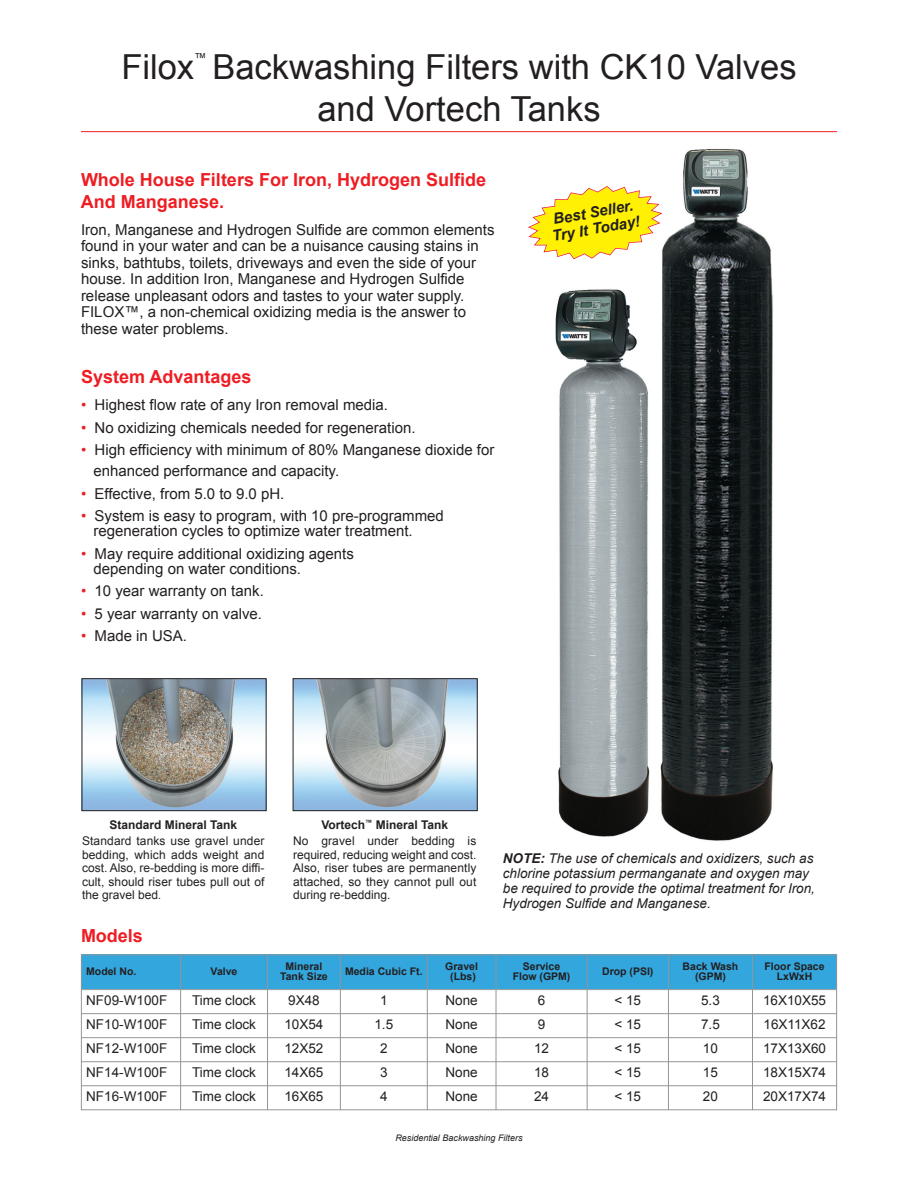
<style>
.page{position:relative;width:918px;height:1188px;background:#fff}
.page>*{position:absolute;margin:0;border:0;box-sizing:border-box;transform-origin:0 0}
.t1{font:34.5px/41.4px "Arial";color:#231f20}
.t2{font:700 18px/21.6px "Arial";color:#ee1d23}
.t3{font:15px/16.5px "Arial";color:#231f20}
.t4{font:italic 700 15px/16.5px "Arial";color:#231f20}
.t5{font:13.5px "Arial";color:#231f20}
.t6{font:italic 13.5px/15px "Arial";color:#231f20}
.t7{font:12.45px "Arial";color:#231f20}
.t8{font:12px/13.5px "Arial";letter-spacing:.01em;color:#231f20;text-align:center}
.t9{font:700 10.5px/10.5px "Arial";color:#231f20;text-align:center}
.t10{font:italic 9px "Arial";color:#231f20}
.s1{color:#ee1d23}
.s2{font-weight:700}
</style>
<div class="page">
<img style="left:555px;top:149px;width:218px;height:692px">
<hr style="left:81px;top:131px;width:756px;height:1px;background:#ee1d23">
<img style="left:295px;top:680px;width:181px;height:129px">
<div style="left:293px;top:678px;width:185px;height:133px;border:1px solid #231f20"></div>
<img style="left:84px;top:680px;width:181px;height:129px">
<div style="left:82px;top:678px;width:185px;height:133px;border:1px solid #231f20"></div>
<svg style="left:528px;top:186px;width:134px;height:73px"></svg>
<div style="left:81px;top:955px;width:100px;height:35px;background:#33a6de"></div>
<div style="left:181px;top:955px;width:87px;height:35px;background:#33a6de"></div>
<div style="left:268px;top:955px;width:72px;height:35px;background:#33a6de"></div>
<div style="left:340px;top:955px;width:87px;height:35px;background:#33a6de"></div>
<div style="left:427px;top:955px;width:69px;height:35px;background:#33a6de"></div>
<div style="left:496px;top:955px;width:91px;height:35px;background:#33a6de"></div>
<div style="left:587px;top:955px;width:81px;height:35px;background:#33a6de"></div>
<div style="left:668px;top:955px;width:85px;height:35px;background:#33a6de"></div>
<div style="left:753px;top:955px;width:84px;height:35px;background:#33a6de"></div>
<hr style="left:81px;top:955px;width:1px;height:155px;background:#939598">
<hr style="left:180px;top:955px;width:1px;height:155px;background:#939598">
<hr style="left:267px;top:955px;width:1px;height:155px;background:#939598">
<hr style="left:340px;top:955px;width:1px;height:155px;background:#939598">
<hr style="left:427px;top:955px;width:1px;height:155px;background:#939598">
<hr style="left:496px;top:955px;width:1px;height:155px;background:#939598">
<hr style="left:587px;top:955px;width:1px;height:155px;background:#939598">
<hr style="left:668px;top:955px;width:1px;height:155px;background:#939598">
<hr style="left:752px;top:955px;width:1px;height:155px;background:#939598">
<hr style="left:836px;top:955px;width:1px;height:155px;background:#939598">
<hr style="left:81px;top:955px;width:756px;height:1px;background:#939598">
<hr style="left:81px;top:989px;width:756px;height:1px;background:#939598">
<hr style="left:81px;top:1013px;width:756px;height:1px;background:#939598">
<hr style="left:81px;top:1037px;width:756px;height:1px;background:#939598">
<hr style="left:81px;top:1061px;width:756px;height:1px;background:#939598">
<hr style="left:81px;top:1085px;width:756px;height:1px;background:#939598">
<hr style="left:81px;top:1109px;width:756px;height:1px;background:#939598">
<p class="t1" style="left:121px;top:46px;width:74px">Filox</p>
<p class="t7" style="left:194px;top:50px;width:14px">™</p>
<p class="t1" style="left:317px;top:46px;width:481px;text-indent:-105px">Backwashing Filters with CK10 Valves and Vortech Tanks</p>
<p class="t2" style="left:81px;top:169px;width:407px">Whole House Filters For Iron, Hydrogen Sulfide<br>And Manganese.</p>
<p class="t3" style="left:81px;top:221px;width:415px">Iron, Manganese and Hydrogen Sulfide are common elements found in your water and can be a nuisance causing stains in sinks, bathtubs, toilets, driveways and even the side of your house. In addition Iron, Manganese and Hydrogen Sulfide release unpleasant odors and tastes to your water supply.<br>FILOX™, a non-chemical oxidizing media is the answer to these water problems.</p>
<p class="t2" style="left:81px;top:366px;width:172px">System Advantages</p>
<p class="t3" style="left:81px;top:397px;width:309px"><span class="s1">•</span> Highest flow rate of any Iron removal media.</p>
<p class="t3" style="left:81px;top:419px;width:336px"><span class="s1">•</span> No oxidizing chemicals needed for regeneration.</p>
<p class="t3" style="left:94px;top:440px;width:403px;line-height:21px;text-indent:-13px"><span class="s1">•</span> High efficiency with minimum of 80% Manganese dioxide for enhanced performance and capacity.</p>
<p class="t3" style="left:81px;top:485px;width:205px"><span class="s1">•</span> Effective, from 5.0 to 9.0 pH.</p>
<p class="t3" style="left:94px;top:509px;width:352px;line-height:15px;text-indent:-13px"><span class="s1">•</span> System is easy to program, with 10 pre-programmed regeneration cycles to optimize water treatment.</p>
<p class="t3" style="left:94px;top:546px;width:262px;line-height:15px;text-indent:-13px"><span class="s1">•</span> May require additional oxidizing agents depending on water conditions.</p>
<p class="t3" style="left:81px;top:583px;width:184px"><span class="s1">•</span> 10 year warranty on tank.</p>
<p class="t3" style="left:81px;top:605px;width:183px"><span class="s1">•</span> 5 year warranty on valve.</p>
<p class="t3" style="left:81px;top:628px;width:108px"><span class="s1">•</span> Made in USA.</p>
<p class="t4" style="left:548px;top:212px;width:91px;rotate:-10deg">Best Seller.<br>Try It Today!</p>
<p class="t8" style="left:82px;top:816px;width:184px;line-height:16.5px"><span class="s2">Standard Mineral Tank<br></span>Standard tanks use gravel under</p>
<p class="t8" style="left:82px;top:848px;width:184px;text-align:justify">bedding, which adds weight and cost. Also, re-bedding is more diffi&shy;cult, should riser tubes pull out of the gravel bed.</p>
<p class="t2" style="left:81px;top:925px;width:64px">Models</p>
<p class="t8" style="left:293px;top:816px;width:185px;line-height:16.5px"><span class="s2">Vortech</span><sup>™</sup> <span class="s2">Mineral Tank<br></span>No gravel under bedding is</p>
<p class="t8" style="left:293px;top:848px;width:185px;text-align:justify">required, reducing weight and cost.<br>Also, riser tubes are permanently attached, so they cannot pull out during re-bedding.</p>
<p class="t6" style="left:503px;top:851px;width:314px"><span class="s2">NOTE:</span> The use of chemicals and oxidizers, such as chlorine potassium permanganate and oxygen may be required to provide the optimal treatment for Iron, Hydrogen Sulfide and Manganese.</p>
<p class="t9" style="left:86px;top:966px;width:52px">Model No.</p>
<p class="t9" style="left:211px;top:966px;width:28px">Valve</p>
<p class="t9" style="left:280px;top:961px;width:49px">Mineral<br>Tank Size</p>
<p class="t9" style="left:345px;top:966px;width:79px">Media Cubic Ft.</p>
<p class="t9" style="left:445px;top:961px;width:34px">Gravel (Lbs)</p>
<p class="t9" style="left:513px;top:961px;width:59px">Service<br>Flow (GPM)</p>
<p class="t9" style="left:602px;top:966px;width:53px">Drop (PSI)</p>
<p class="t9" style="left:683px;top:961px;width:57px">Back Wash (GPM)</p>
<p class="t9" style="left:765px;top:961px;width:62px">Floor Space<br>LxWxH</p>
<p class="t5" style="left:86px;top:993px;width:83px">NF09-W100F</p>
<p class="t5" style="left:192px;top:993px;width:66px">Time clock</p>
<p class="t5" style="left:288px;top:993px;width:33px">9X48</p>
<p class="t5" style="left:380px;top:993px;width:9px">1</p>
<p class="t5" style="left:446px;top:993px;width:34px">None</p>
<p class="t5" style="left:538px;top:993px;width:9px">6</p>
<p class="t5" style="left:614px;top:993px;width:28px">&lt; 15</p>
<p class="t5" style="left:701px;top:993px;width:20px">5.3</p>
<p class="t5" style="left:763px;top:993px;width:65px">16X10X55</p>
<p class="t5" style="left:86px;top:1017px;width:83px">NF10-W100F</p>
<p class="t5" style="left:192px;top:1017px;width:66px">Time clock</p>
<p class="t5" style="left:284px;top:1017px;width:41px">10X54</p>
<p class="t5" style="left:374px;top:1017px;width:20px">1.5</p>
<p class="t5" style="left:446px;top:1017px;width:34px">None</p>
<p class="t5" style="left:538px;top:1017px;width:9px">9</p>
<p class="t5" style="left:614px;top:1017px;width:28px">&lt; 15</p>
<p class="t5" style="left:701px;top:1017px;width:20px">7.5</p>
<p class="t5" style="left:764px;top:1017px;width:64px">16X11X62</p>
<p class="t5" style="left:86px;top:1041px;width:83px">NF12-W100F</p>
<p class="t5" style="left:192px;top:1041px;width:66px">Time clock</p>
<p class="t5" style="left:284px;top:1041px;width:41px">12X52</p>
<p class="t5" style="left:380px;top:1041px;width:9px">2</p>
<p class="t5" style="left:446px;top:1041px;width:34px">None</p>
<p class="t5" style="left:534px;top:1041px;width:17px">12</p>
<p class="t5" style="left:614px;top:1041px;width:28px">&lt; 15</p>
<p class="t5" style="left:703px;top:1041px;width:17px">10</p>
<p class="t5" style="left:763px;top:1041px;width:65px">17X13X60</p>
<p class="t5" style="left:86px;top:1065px;width:83px">NF14-W100F</p>
<p class="t5" style="left:192px;top:1065px;width:66px">Time clock</p>
<p class="t5" style="left:284px;top:1065px;width:41px">14X65</p>
<p class="t5" style="left:380px;top:1065px;width:9px">3</p>
<p class="t5" style="left:446px;top:1065px;width:34px">None</p>
<p class="t5" style="left:534px;top:1065px;width:17px">18</p>
<p class="t5" style="left:614px;top:1065px;width:28px">&lt; 15</p>
<p class="t5" style="left:703px;top:1065px;width:17px">15</p>
<p class="t5" style="left:763px;top:1065px;width:65px">18X15X74</p>
<p class="t5" style="left:86px;top:1089px;width:83px">NF16-W100F</p>
<p class="t5" style="left:192px;top:1089px;width:66px">Time clock</p>
<p class="t5" style="left:284px;top:1089px;width:41px">16X65</p>
<p class="t5" style="left:380px;top:1089px;width:9px">4</p>
<p class="t5" style="left:446px;top:1089px;width:34px">None</p>
<p class="t5" style="left:534px;top:1089px;width:17px">24</p>
<p class="t5" style="left:614px;top:1089px;width:28px">&lt; 15</p>
<p class="t5" style="left:703px;top:1089px;width:17px">20</p>
<p class="t5" style="left:763px;top:1089px;width:65px">20X17X74</p>
<p class="t10" style="left:395px;top:1132px;width:129px">Residential Backwashing Filters</p>
</div>
